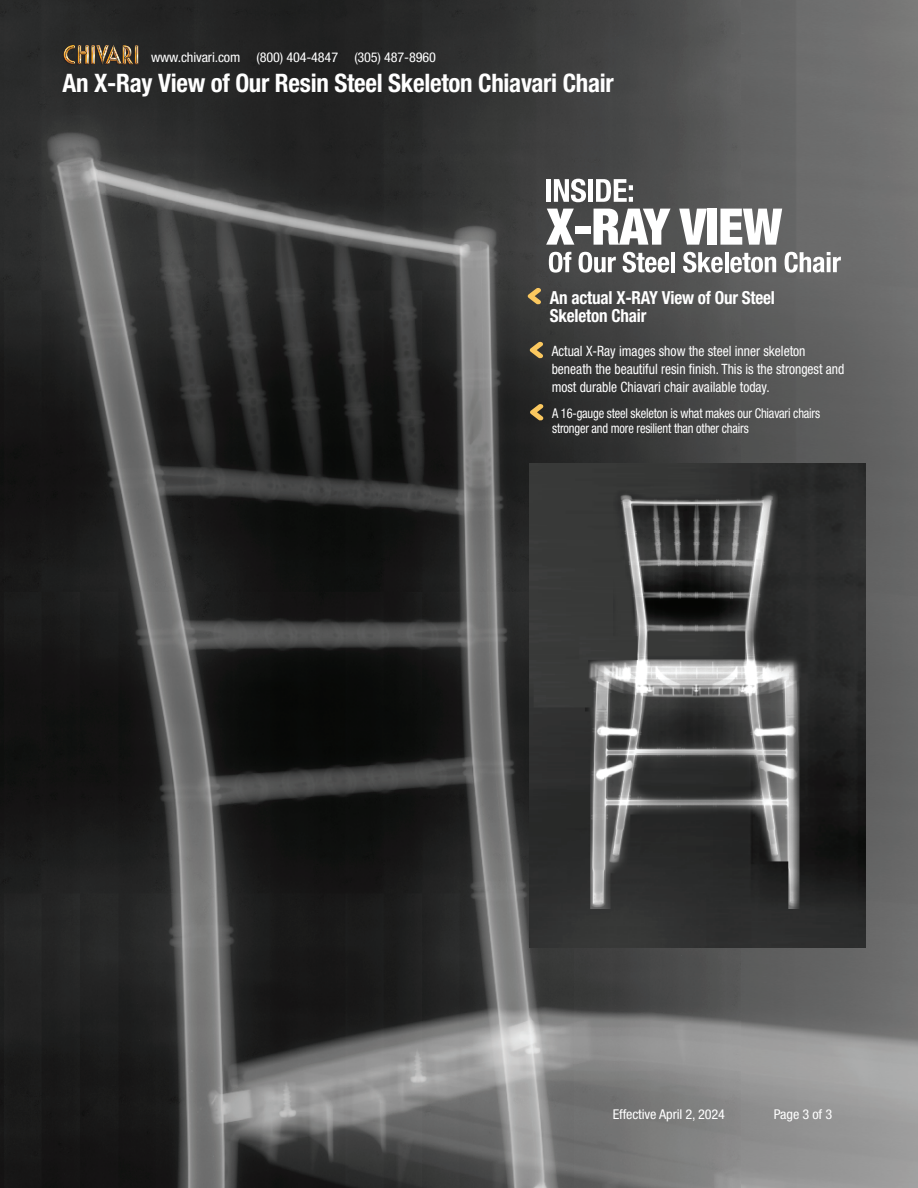
<style>
.page{position:relative;width:918px;height:1188px;background:#fff}
.page>*{position:absolute;margin:0;border:0;box-sizing:border-box;transform-origin:0 0}
.t1{font:700 condensed 25.5px "Helvetica Neue LT Std";letter-spacing:-.01em;color:#fff}
.t2{font:700 condensed 18px/18px "Helvetica Neue LT Std";letter-spacing:-.01em;color:#fff;scale:.95 1}
.t3{font:condensed 14.25px/18px "Helvetica Neue LT Std";color:#fff;scale:.95 1}
.t4{font:condensed 13.5px/15px "Helvetica Neue LT Std";letter-spacing:-.015em;color:#fff;scale:.92 1}
.t5{font:condensed 13.5px "Helvetica Neue LT Std";letter-spacing:-.015em;color:#fff;scale:1.06 1}
</style>
<div class="page">
<img style="left:0;top:0;width:741px;height:1188px">
<img style="left:741px;top:0;width:177px;height:1188px">
<svg style="left:63px;top:44px;width:75px;height:22px;background:#6b573c"></svg>
<svg style="left:528px;top:288px;width:13px;height:17px"></svg>
<svg style="left:530px;top:342px;width:13px;height:16px"></svg>
<svg style="left:530px;top:404px;width:14px;height:17px"></svg>
<div style="left:546px;top:179px;width:5px;height:23px;background:#fff"></div>
<svg style="left:554px;top:179px;width:32px;height:23px"></svg>
<div style="left:588px;top:179px;width:5px;height:23px;background:#fff"></div>
<svg style="left:596px;top:179px;width:37px;height:23px"></svg>
<svg style="left:546px;top:209px;width:28px;height:36px"></svg>
<div style="left:575px;top:226px;width:15px;height:8px;background:#fff"></div>
<svg style="left:594px;top:209px;width:77px;height:36px"></svg>
<svg style="left:679px;top:209px;width:28px;height:36px"></svg>
<div style="left:708px;top:209px;width:9px;height:36px;background:#fff"></div>
<svg style="left:720px;top:209px;width:62px;height:36px"></svg>
<svg style="left:549px;top:252px;width:22px;height:21px"></svg>
<svg style="left:579px;top:252px;width:37px;height:21px"></svg>
<svg style="left:623px;top:252px;width:46px;height:21px"></svg>
<hr style="left:671px;top:252px;width:4px;height:20px;background:#fff">
<svg style="left:683px;top:252px;width:40px;height:21px"></svg>
<hr style="left:725px;top:252px;width:3px;height:20px;background:#fff">
<svg style="left:730px;top:253px;width:46px;height:20px"></svg>
<svg style="left:785px;top:252px;width:56px;height:21px"></svg>
<img style="left:529px;top:463px;width:336px;height:485px">
<p class="t5" style="left:151px;top:53px;width:270px">www.chivari.com (800) 404-4847 (305) 487-8960</p>
<h1 class="t1" style="left:62px;top:73px;width:553px">An X-Ray View of Our Resin Steel Skeleton Chiavari Chair</h1>
<p class="t2" style="left:550px;top:290px;width:238px">An actual X-RAY View of Our Steel<br>Skeleton Chair</p>
<p class="t3" style="left:552px;top:343px;width:310px">Actual X-Ray images show the steel inner skeleton beneath the beautiful resin finish. This is the strongest and most durable Chiavari chair available today.</p>
<p class="t4" style="left:552px;top:407px;width:293px">A 16-gauge steel skeleton is what makes our Chiavari chairs stronger and more resilient than other chairs</p>
<p class="t5" style="left:613px;top:1110px;width:107px">Effective April 2, 2024</p>
<p class="t5" style="left:774px;top:1110px;width:57px">Page 3 of 3</p>
</div>
